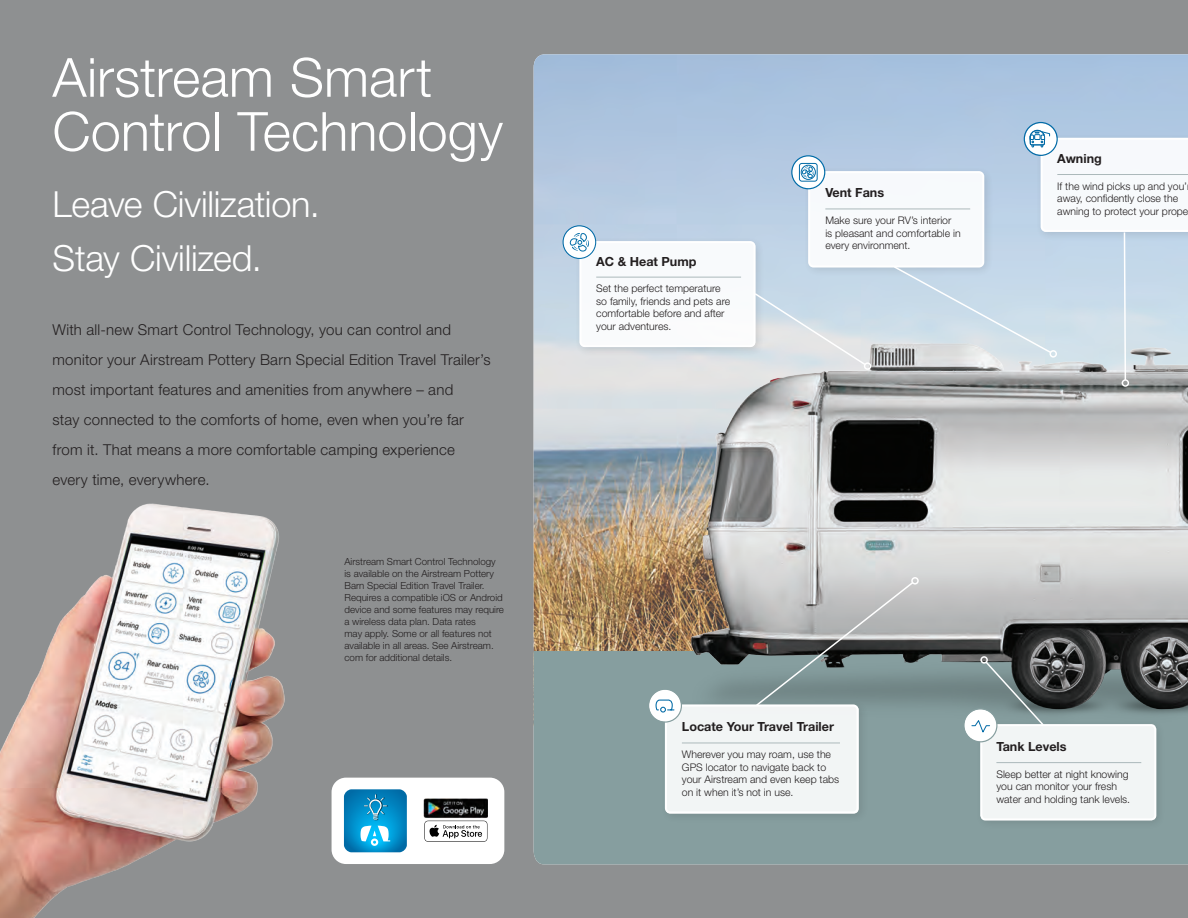
<style>
.page{position:relative;width:1188px;height:918px;background:#8e9091}
.page>*{position:absolute;margin:0;border:0;box-sizing:border-box;transform-origin:0 0}
.Paragraph_Style_1{font:300 54px/54px "Helvetica Neue LT";color:#fff}
.Paragraph_Style_1-2{font:300 36px "Helvetica Neue LT";letter-spacing:-.01em;color:#fff}
.Paragraph_Style_1-3{font:300 15px/30px "Helvetica Neue LT";letter-spacing:.015em;color:#231f20}
.t1{font:700 12.6px "Helvetica Neue LT";color:#231f20}
.CAPTION_COPY{font:300 10.5px/12.6px "Helvetica Neue LT";color:#231f20}
.t2{font:300 9.75px/12px "Helvetica Neue LT";color:#231f20}
</style>
<div class="page">
<img style="left:0;top:503px;width:352px;height:415px">
<img style="left:534px;top:54px;width:654px;height:598px">
<div style="left:534px;top:652px;width:654px;height:212px;background:#869e9f"></div>
<img style="left:692px;top:343px;width:496px;height:372px">
<div style="left:981px;top:725px;width:175px;height:95px;background:#f2f5f5;border-radius:4px"></div>
<div style="left:980px;top:724px;width:176px;height:97px;border:2px solid #fff;border-radius:4px"></div>
<hr style="left:996px;top:762px;width:145px;height:1px;background:#acb9bb">
<div style="left:802px;top:166px;width:193px;height:112px;background:#bdd0e2"></div>
<div style="left:809px;top:172px;width:175px;height:95px;background:#f8fafc;border-radius:4px"></div>
<div style="left:808px;top:171px;width:176px;height:97px;border:2px solid #fff;border-radius:4px"></div>
<svg style="left:791px;top:155px;width:34px;height:34px"></svg>
<hr style="left:825px;top:209px;width:145px;height:1px;background:#acb9bb">
<div style="left:574px;top:236px;width:192px;height:122px;background:#231f20;opacity:.15"></div>
<div style="left:580px;top:242px;width:175px;height:105px;background:#f8fafc;border-radius:4px"></div>
<div style="left:579px;top:241px;width:177px;height:106px;border:2px solid #fff;border-radius:4px"></div>
<svg style="left:563px;top:225px;width:33px;height:34px"></svg>
<hr style="left:596px;top:277px;width:145px;height:1px;background:#acb9bb">
<svg style="left:753px;top:292px;width:114px;height:75px;background:#d6e0e7"></svg>
<div style="left:864px;top:362px;width:7px;height:8px;border:2px solid #fff;border-radius:50%"></div>
<svg style="left:963px;top:660px;width:82px;height:82px"></svg>
<div style="left:980px;top:656px;width:8px;height:8px;border:2px solid #fff;border-radius:50%"></div>
<div style="left:659px;top:699px;width:210px;height:125px;background:#839a9b"></div>
<div style="left:666px;top:705px;width:193px;height:108px;background:#f2f5f5;border-radius:4px"></div>
<div style="left:665px;top:704px;width:194px;height:109px;border:2px solid #fff;border-radius:4px"></div>
<svg style="left:649px;top:690px;width:33px;height:33px"></svg>
<hr style="left:682px;top:743px;width:158px;height:1px;background:#acb9bb">
<svg style="left:755px;top:581px;width:160px;height:126px"></svg>
<div style="left:911px;top:577px;width:8px;height:8px;border:2px solid #fff;border-radius:50%"></div>
<svg style="left:892px;top:122px;width:296px;height:260px"></svg>
<div style="left:1122px;top:379px;width:7px;height:8px;border:2px solid #fff;border-radius:50%"></div>
<div style="left:332px;top:778px;width:172px;height:86px;background:#fff;border-radius:14px"></div>
<svg style="left:424px;top:821px;width:63px;height:21px"></svg>
<img style="left:423px;top:798px;width:64px;height:20px">
<svg style="left:344px;top:789px;width:63px;height:63px;background:#1c96ca"></svg>
<p class="Paragraph_Style_1" style="left:52px;top:49px;width:452px">Airstream Smart<br>Control Technology</p>
<p class="Paragraph_Style_1-2" style="left:52px;top:183px;width:269px">Leave Civilization.</p>
<p class="Paragraph_Style_1-2" style="left:52px;top:237px;width:211px">Stay Civilized.</p>
<p class="Paragraph_Style_1-3" style="left:52px;top:314px;width:440px">With all-new Smart Control Technology, you can control and monitor your Airstream Pottery Barn Special Edition Travel Trailer’s most important features and amenities from anywhere – and<br>stay connected to the comforts of home, even when you’re far from it. That means a more comfortable camping experience every time, everywhere.</p>
<p class="t2" style="left:345px;top:555px;width:161px">Airstream Smart Control Technology is available on the Airstream Pottery Barn Special Edition Travel Trailer.<br>Requires a compatible iOS or Android device and some features may require a wireless data plan. Data rates<br>may apply. Some or all features not available in all areas. See Airstream. com for additional details.</p>
<p class="t1" style="left:596px;top:253px;width:102px">AC &amp; Heat Pump</p>
<p class="CAPTION_COPY" style="left:596px;top:282px;width:136px">Set the perfect temperature so family, friends and pets are comfortable before and after your adventures.</p>
<p class="t1" style="left:825px;top:185px;width:60px">Vent Fans</p>
<p class="CAPTION_COPY" style="left:825px;top:214px;width:137px">Make sure your RV’s interior is pleasant and comfortable in every environment.</p>
<p class="t1" style="left:1057px;top:151px;width:46px">Awning</p>
<p class="CAPTION_COPY" style="left:1057px;top:179px;width:133px">If the wind picks up and you’ away, confidently close the awning to protect your prope</p>
<p class="t1" style="left:682px;top:719px;width:154px">Locate Your Travel Trailer</p>
<p class="CAPTION_COPY" style="left:682px;top:748px;width:159px">Wherever you may roam, use the<br>GPS locator to navigate back to your Airstream and even keep tabs on it when it’s not in use.</p>
<p class="t1" style="left:996px;top:739px;width:72px">Tank Levels</p>
<p class="CAPTION_COPY" style="left:996px;top:768px;width:135px">Sleep better at night knowing you can monitor your fresh water and holding tank levels.</p>
</div>
